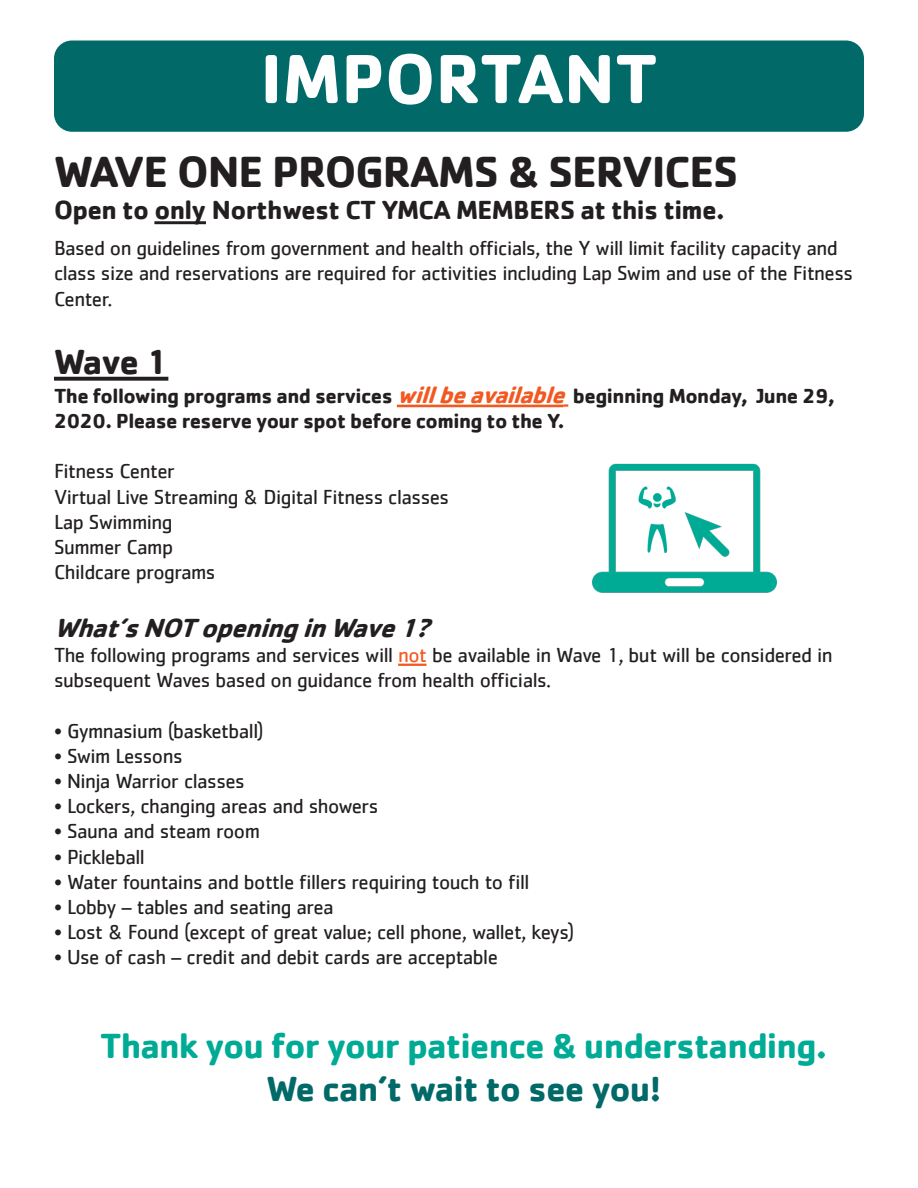
<style>
.page{position:relative;width:918px;height:1188px;background:#fff}
.page>*{position:absolute;margin:0;border:0;box-sizing:border-box;transform-origin:0 0}
.t1{font:700 72px "Cachet";color:#fff}
.t2{font:700 45px "Cachet";letter-spacing:-.025em;color:#231f20}
.t3{font:700 36px "Cachet";letter-spacing:-.025em;color:#00ab95}
.t4{font:700 36px "Cachet";letter-spacing:-.025em;color:#016a69}
.t5{font:700 36px "Cachet";color:#231f20}
.t6{font:700 27px "Cachet";letter-spacing:-.025em;color:#231f20}
.t7{font:italic 700 27px "Cachet";color:#231f20}
.t8{font:21px/25.2px "Cachet";letter-spacing:-.025em;color:#231f20}
.t9{font:700 21px/25.2px "Cachet";letter-spacing:-.025em;color:#231f20}
.s1{font-style:italic;font-size:24px;color:#f15921}
.s2{color:#f15921}
</style>
<div class="page">
<div style="left:54px;top:40px;width:810px;height:92px;background:#016a69;border-radius:18px"></div>
<hr style="left:154px;top:221px;width:52px;height:3px;background:#231f20">
<svg style="left:54px;top:377px;width:114px;height:4px"></svg>
<hr style="left:397px;top:405px;width:167px;height:2px;background:#f15921">
<svg style="left:564px;top:404px;width:4px;height:3px"></svg>
<hr style="left:398px;top:664px;width:29px;height:2px;background:#f15921">
<img style="left:592px;top:463px;width:185px;height:130px">
<p class="t1" style="left:260px;top:32px;width:399px">IMPORTANT</p>
<p class="t2" style="left:54px;top:143px;width:686px">WAVE ONE PROGRAMS &amp; SERVICES</p>
<p class="t6" style="left:54px;top:193px;width:672px">Open to only Northwest CT YMCA MEMBERS at this time.</p>
<p class="t8" style="left:54px;top:235px;width:801px">Based on guidelines from government and health officials, the Y will limit facility capacity and class size and reservations are required for activities including Lap Swim and use of the Fitness<br>Center.</p>
<p class="t5" style="left:54px;top:339px;width:116px">Wave 1</p>
<p class="t9" style="left:54px;top:382px;width:782px">The following programs and services <span class="s1">willbeavailable</span>beginning Monday, June 29,<br>2020. Please reserve your spot before coming to the Y.</p>
<p class="t8" style="left:54px;top:458px;width:122px">Fitness Center</p>
<p class="t8" style="left:54px;top:484px;width:397px">Virtual Live Streaming &amp; Digital Fitness classes</p>
<p class="t8" style="left:54px;top:509px;width:120px">Lap Swimming</p>
<p class="t8" style="left:54px;top:534px;width:121px">Summer Camp</p>
<p class="t8" style="left:54px;top:559px;width:163px">Childcare programs</p>
<p class="t7" style="left:54px;top:610px;width:387px">What’sNOTopeninginWave1?</p>
<p class="t8" style="left:54px;top:642px;width:780px">The following programs and services will <span class="s2">not</span> be available in Wave 1, but will be considered in subsequent Waves based on guidance from health officials.</p>
<p class="t8" style="left:54px;top:718px;width:211px">• Gymnasium (basketball)</p>
<p class="t8" style="left:54px;top:743px;width:130px">• Swim Lessons</p>
<p class="t8" style="left:54px;top:768px;width:192px">• Ninja Warrior classes</p>
<p class="t8" style="left:54px;top:793px;width:326px">• Lockers, changing areas and showers</p>
<p class="t8" style="left:54px;top:818px;width:207px">• Sauna and steam room</p>
<p class="t8" style="left:54px;top:844px;width:92px">• Pickleball</p>
<p class="t8" style="left:54px;top:869px;width:477px">• Water fountains and bottle fillers requiring touch to fill</p>
<p class="t8" style="left:54px;top:894px;width:281px">• Lobby – tables and seating area</p>
<p class="t8" style="left:54px;top:919px;width:522px">• Lost &amp; Found (except of great value; cell phone, wallet, keys)</p>
<p class="t8" style="left:54px;top:944px;width:446px">• Use of cash – credit and debit cards are acceptable</p>
<p class="t3" style="left:100px;top:1023px;width:729px">Thank you for your patience &amp; understanding.</p>
<p class="t4" style="left:267px;top:1066px;width:396px">We can’t wait to see you!</p>
</div>
